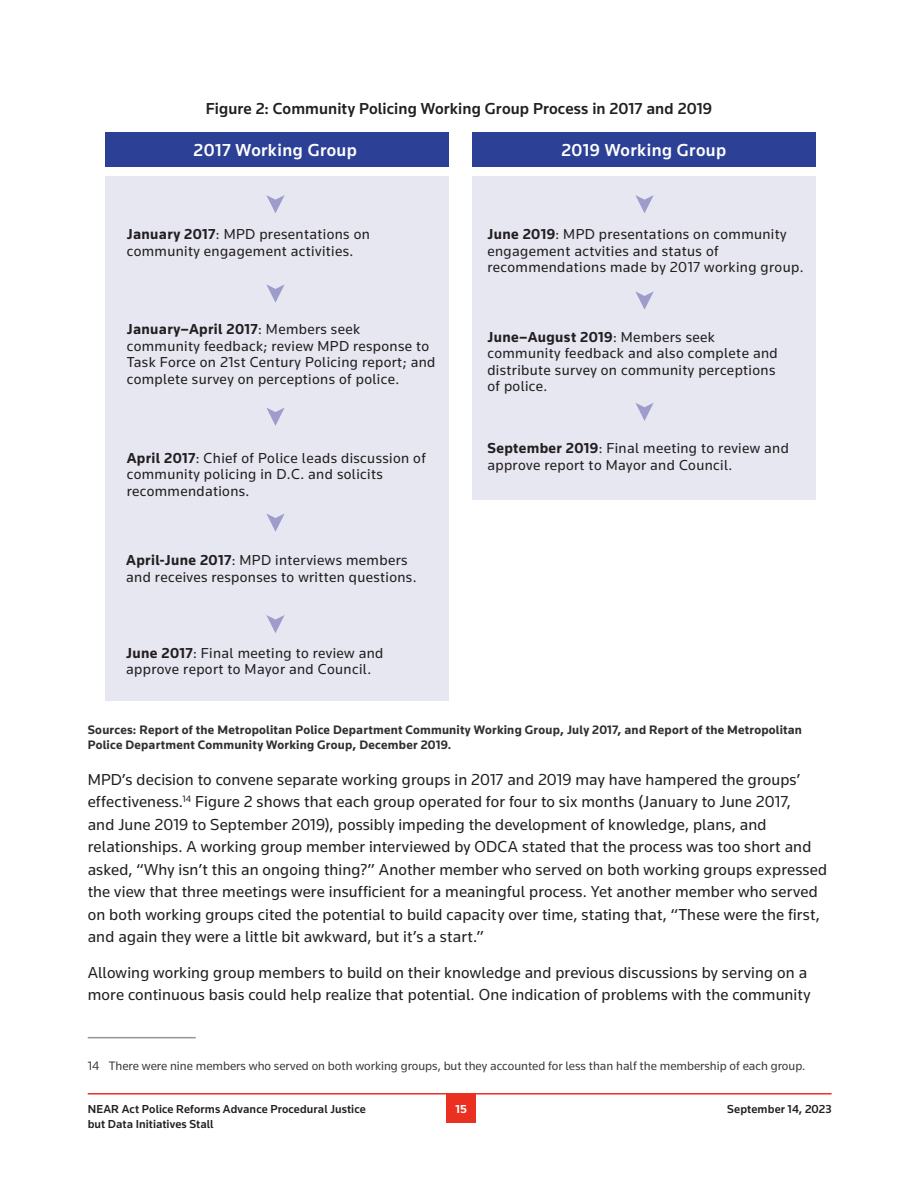
<style>
.page{position:relative;width:918px;height:1188px;background:#fff}
.page>*{position:absolute;margin:0;border:0;box-sizing:border-box;transform-origin:0 0}
.t1{font:500 18px "Knowledge";letter-spacing:.025em;color:#fff}
.body{font:16.5px/22.5px "Knowledge";letter-spacing:.005em;color:#231f20}
.Figure_Title_No_Line{font:500 16.5px "Knowledge";letter-spacing:.005em;color:#231f20}
.t2{font:15px/16.5px "Knowledge";letter-spacing:.025em;color:#231f20}
.Source{font:700 12.75px/15.3px "Knowledge";letter-spacing:.02em;color:#312f30}
.Footnotes{font:12.75px "Knowledge";color:#3e3e3f}
.t3{font:500 12px "Knowledge";letter-spacing:.01em;color:#231f20}
.t4{font:700 12px "Knowledge";color:#fff}
.s1{font-weight:700}
</style>
<div class="page">
<hr style="left:88px;top:1093px;width:744px;height:2px;background:#ea3021">
<div style="left:447px;top:1094px;width:29px;height:29px;background:#ea3021"></div>
<div style="left:472px;top:177px;width:344px;height:323px;background:#e7e7f2"></div>
<div style="left:105px;top:177px;width:344px;height:524px;background:#e7e7f2"></div>
<div style="left:472px;top:132px;width:344px;height:35px;background:#2c4195"></div>
<div style="left:105px;top:132px;width:344px;height:35px;background:#2c4195"></div>
<svg style="left:266px;top:284px;width:19px;height:19px"></svg>
<svg style="left:635px;top:291px;width:19px;height:19px"></svg>
<svg style="left:266px;top:408px;width:19px;height:18px"></svg>
<svg style="left:635px;top:403px;width:19px;height:18px"></svg>
<svg style="left:266px;top:514px;width:19px;height:18px"></svg>
<svg style="left:266px;top:615px;width:19px;height:18px"></svg>
<svg style="left:266px;top:195px;width:19px;height:18px"></svg>
<svg style="left:635px;top:195px;width:19px;height:18px"></svg>
<hr style="left:88px;top:1037px;width:108px;height:1px;background:#939598">
<p class="Figure_Title_No_Line" style="left:206px;top:98px;width:508px">Figure 2: Community Policing Working Group Process in 2017 and 2019</p>
<p class="t1" style="left:194px;top:139px;width:165px">2017 Working Group</p>
<p class="t1" style="left:561px;top:139px;width:166px">2019 Working Group</p>
<p class="t2" style="left:127px;top:226px;width:245px"><span class="s1">January 2017</span>: MPD presentations on community engagement activities.</p>
<p class="t2" style="left:487px;top:226px;width:318px"><span class="s1">June 2019</span>: MPD presentations on community engagement actvities and status of recommendations made by 2017 working group.</p>
<p class="t2" style="left:127px;top:321px;width:310px"><span class="s1">January–April 2017</span>: Members seek community feedback; review MPD response to Task Force on 21st Century Policing report; and complete survey on perceptions of police.</p>
<p class="t2" style="left:487px;top:328px;width:292px"><span class="s1">June–August 2019</span>: Members seek community feedback and also complete and distribute survey on community perceptions of police.</p>
<p class="t2" style="left:127px;top:449px;width:301px"><span class="s1">April 2017</span>: Chief of Police leads discussion of community policing in D.C. and solicits recommendations.</p>
<p class="t2" style="left:487px;top:440px;width:303px"><span class="s1">September 2019</span>: Final meeting to review and approve report to Mayor and Council.</p>
<p class="t2" style="left:126px;top:552px;width:292px"><span class="s1">April-June 2017</span>: MPD interviews members and receives responses to written questions.</p>
<p class="t2" style="left:126px;top:644px;width:259px"><span class="s1">June 2017</span>: Final meeting to review and approve report to Mayor and Council.</p>
<p class="Source" style="left:88px;top:722px;width:716px">Sources: Report of the Metropolitan Police Department Community Working Group, July 2017, and Report of the Metropolitan<br>Police Department Community Working Group, December 2019.</p>
<p class="body" style="left:88px;top:768px;width:741px">MPD’s decision to convene separate working groups in 2017 and 2019 may have hampered the groups’ effectiveness.<sup>14</sup> Figure 2 shows that each group operated for four to six months (January to June 2017,<br>and June 2019 to September 2019), possibly impeding the development of knowledge, plans, and relationships. A working group member interviewed by ODCA stated that the process was too short and asked, “Why isn’t this an ongoing thing?” Another member who served on both working groups expressed the view that three meetings were insufficient for a meaningful process. Yet another member who served on both working groups cited the potential to build capacity over time, stating that, “These were the first, and again they were a little bit awkward, but it’s a start.”</p>
<p class="body" style="left:88px;top:960px;width:724px">Allowing working group members to build on their knowledge and previous discussions by serving on a more continuous basis could help realize that potential. One indication of problems with the community</p>
<p class="Footnotes" style="left:88px;top:1058px;width:719px">14 There were nine members who served on both working groups, but they accounted for less than half the membership of each group.</p>
<p class="t3" style="left:88px;top:1102px;width:280px">NEAR Act Police Reforms Advance Procedural Justice</p>
<p class="t4" style="left:456px;top:1102px;width:13px">15</p>
<p class="t3" style="left:88px;top:1117px;width:127px">but Data Initiatives Stall</p>
<p class="t3" style="left:727px;top:1102px;width:106px">September 14, 2023</p>
</div>
